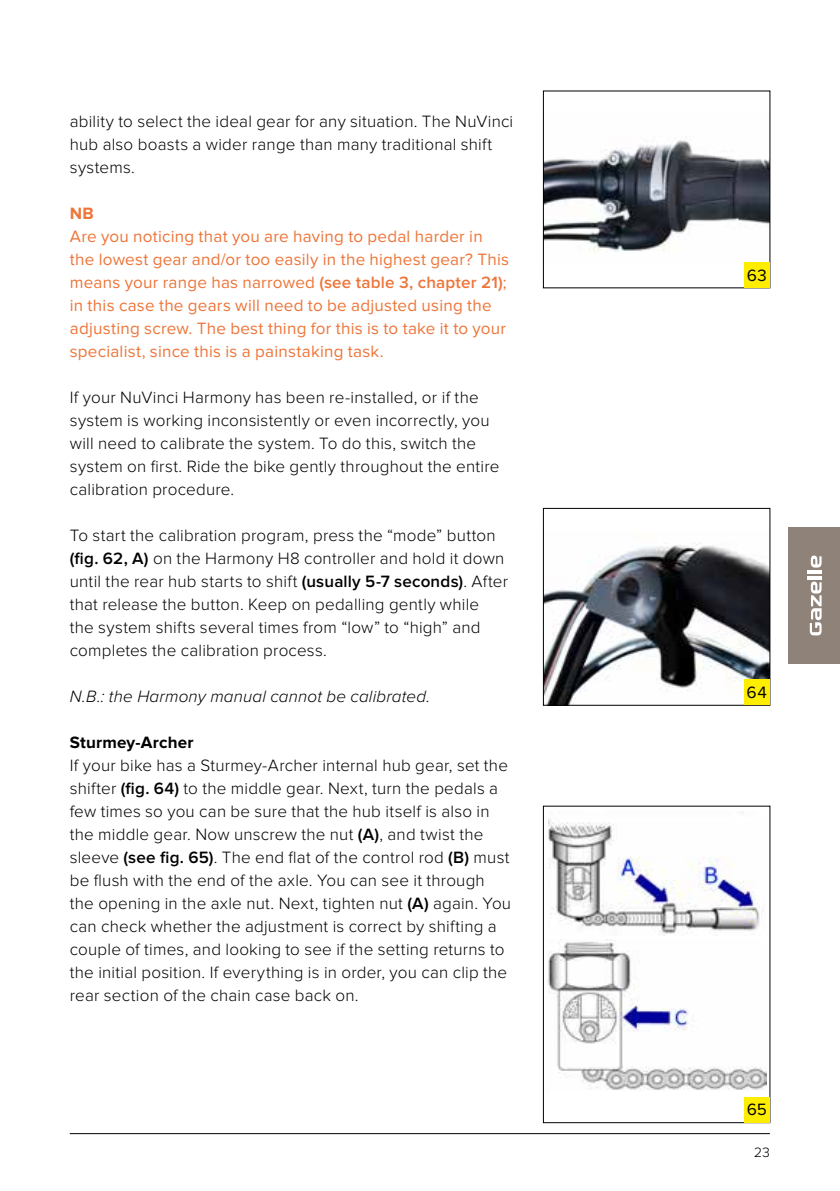
<style>
.page{position:relative;width:840px;height:1191px;background:#fff}
.page>*{position:absolute;margin:0;border:0;box-sizing:border-box;transform-origin:0 0}
.t1{font:300 17px/23px "Proxima Nova";letter-spacing:.01em;color:#000}
.t2{font:17px/23px "Proxima Nova";letter-spacing:.015em;color:#ee7539}
.t3{font:italic 300 17px "Proxima Nova";letter-spacing:.01em;color:#000}
.t4{font:700 17px "Proxima Nova";letter-spacing:.01em;color:#000}
.t5{font:17px "Proxima Nova";color:#000}
.t6{font:700 17px "Proxima Nova";color:#ee7539}
.t7{font:300 14px "Proxima Nova";color:#000}
.s1{font-weight:600}
</style>
<div class="page">
<div style="left:788px;top:527px;width:51px;height:136px;background:#8e8279"></div>
<svg style="left:810px;top:555px;width:11px;height:12px"></svg>
<hr style="left:806px;top:576px;width:15px;height:3px;background:#fff">
<svg style="left:809px;top:581px;width:12px;height:54px"></svg>
<hr style="left:806px;top:570px;width:15px;height:3px;background:#fff">
<hr style="left:70px;top:1133px;width:699px;height:1px;background:#000">
<img style="left:545px;top:140px;width:222px;height:112px">
<div style="left:543px;top:91px;width:226px;height:197px;border:1px solid #000"></div>
<div style="left:743px;top:262px;width:26px;height:26px;background:#ffed00"></div>
<img style="left:545px;top:543px;width:222px;height:160px">
<div style="left:543px;top:508px;width:226px;height:197px;border:1px solid #000"></div>
<div style="left:743px;top:679px;width:26px;height:26px;background:#ffed00"></div>
<div style="left:543px;top:806px;width:226px;height:317px;border:1px solid #000"></div>
<div style="left:743px;top:1097px;width:26px;height:25px;background:#ffed00"></div>
<img style="left:548px;top:811px;width:216px;height:123px">
<img style="left:547px;top:939px;width:218px;height:151px">
<p class="t1" style="left:70px;top:110px;width:444px">ability to select the ideal gear for any situation. The NuVinci hub also boasts a wider range than many traditional shift systems.</p>
<p class="t6" style="left:70px;top:203px;width:26px">NB</p>
<p class="t2" style="left:70px;top:225px;width:440px">Are you noticing that you are having to pedal harder in the lowest gear and/or too easily in the highest gear? This means your range has narrowed <span class="s1">(see table 3, chapter 21)</span>; in this case the gears will need to be adjusted using the adjusting screw. The best thing for this is to take it to your specialist, since this is a painstaking task.</p>
<p class="t1" style="left:70px;top:386px;width:431px">If your NuVinci Harmony has been re-installed, or if the system is working inconsistently or even incorrectly, you will need to calibrate the system. To do this, switch the system on first. Ride the bike gently throughout the entire calibration procedure.</p>
<p class="t1" style="left:70px;top:524px;width:439px">To start the calibration program, press the “mode” button <span class="s1">(fig. 62, A)</span> on the Harmony H8 controller and hold it down until the rear hub starts to shift <span class="s1">(usually 5-7 seconds)</span>. After that release the button. Keep on pedalling gently while<br>the system shifts several times from “low” to “high” and completes the calibration process.</p>
<p class="t3" style="left:70px;top:686px;width:361px">N.B.: the Harmony manual cannot be calibrated.</p>
<p class="t4" style="left:70px;top:732px;width:125px">Sturmey-Archer</p>
<p class="t1" style="left:70px;top:754px;width:442px">If your bike has a Sturmey-Archer internal hub gear, set the shifter <span class="s1">(fig. 64)</span> to the middle gear. Next, turn the pedals a few times so you can be sure that the hub itself is also in the middle gear. Now unscrew the nut <span class="s1">(A)</span>, and twist the sleeve <span class="s1">(see fig. 65)</span>. The end flat of the control rod <span class="s1">(B)</span> must be flush with the end of the axle. You can see it through the opening in the axle nut. Next, tighten nut <span class="s1">(A)</span> again. You can check whether the adjustment is correct by shifting a couple of times, and looking to see if the setting returns to the initial position. If everything is in order, you can clip the rear section of the chain case back on.</p>
<p class="t5" style="left:746px;top:265px;width:22px">63</p>
<p class="t5" style="left:746px;top:682px;width:22px">64</p>
<p class="t5" style="left:746px;top:1100px;width:22px">65</p>
<p class="t7" style="left:753px;top:1144px;width:18px">23</p>
</div>
